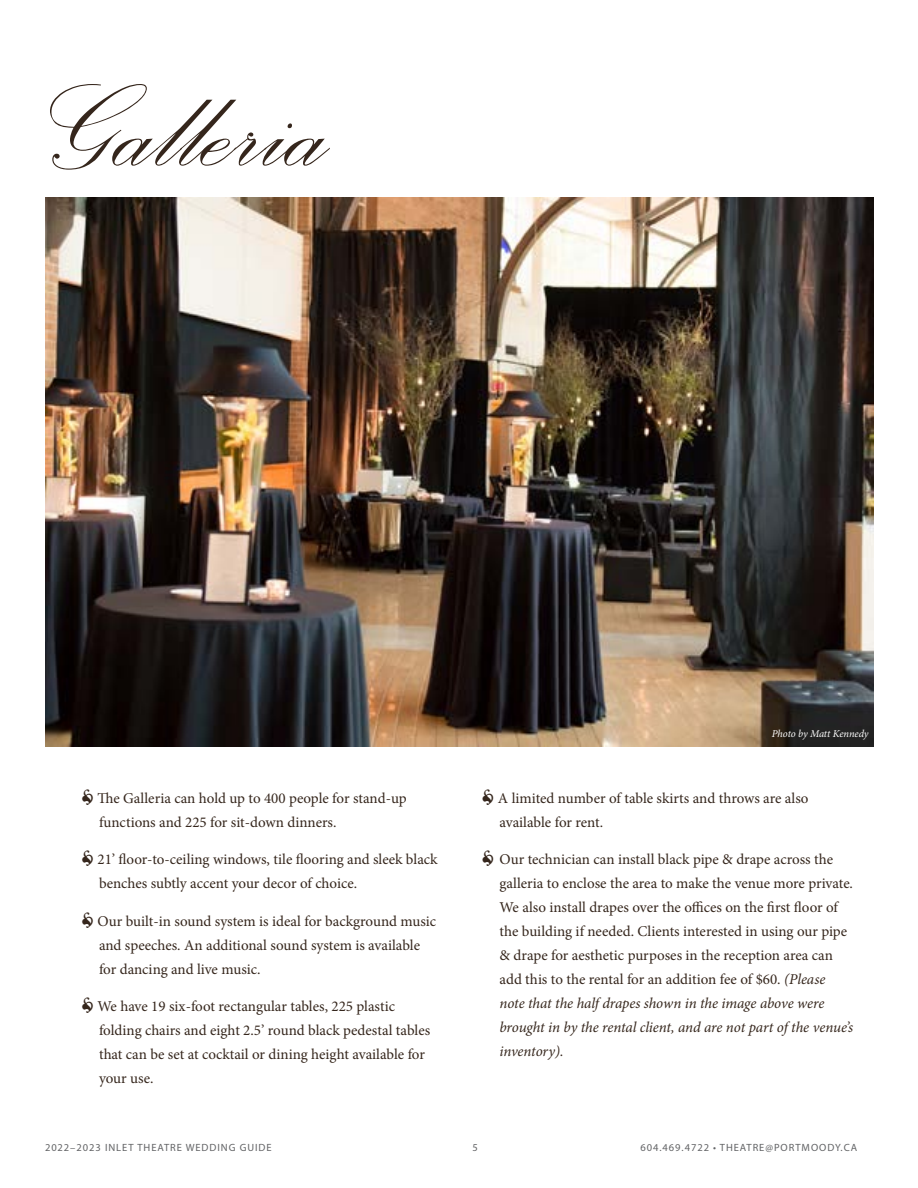
<style>
.page{position:relative;width:918px;height:1188px;background:#fff}
.page>*{position:absolute;margin:0;border:0;box-sizing:border-box;transform-origin:0 0}
.t1{font:153px "Palace Script";color:#35261c}
.t2{font:15px/24px "Minion Pro";color:#35261c}
.t3{font:10.5px "Myriad Pro";letter-spacing:.09em;color:#636466}
.t4{font:italic 10.5px "Minion Pro";letter-spacing:-.01em;color:#fff}
.s1{font-size:21px}
.s2{font-style:italic}
</style>
<div class="page">
<img style="left:45px;top:197px;width:828px;height:549px">
<h1 class="t1" style="left:44px;top:28px;width:287px">Galleria</h1>
<p class="t2" style="left:99px;top:786px;width:309px;text-indent:-18px"><span class="s1">•</span> The Galleria can hold up to 400 people for stand-up functions and 225 for sit-down dinners.</p>
<p class="t2" style="left:99px;top:848px;width:340px;text-indent:-18px"><span class="s1">•</span> 21’ floor-to-ceiling windows, tile flooring and sleek black benches subtly accent your decor of choice.</p>
<p class="t2" style="left:99px;top:909px;width:339px;text-indent:-18px"><span class="s1">•</span> Our built-in sound system is ideal for background music and speeches. An additional sound system is available for dancing and live music.</p>
<p class="t2" style="left:99px;top:995px;width:333px;text-indent:-18px"><span class="s1">•</span> We have 19 six-foot rectangular tables, 225 plastic folding chairs and eight 2.5’ round black pedestal tables that can be set at cocktail or dining height available for your use.</p>
<p class="t4" style="left:772px;top:727px;width:98px">Photo by Matt Kennedy</p>
<p class="t2" style="left:500px;top:786px;width:311px;text-indent:-18px"><span class="s1">•</span> A limited number of table skirts and throws are also available for rent.</p>
<p class="t2" style="left:500px;top:848px;width:355px;text-indent:-18px"><span class="s1">•</span> Our technician can install black pipe &amp; drape across the galleria to enclose the area to make the venue more private.<br>We also install drapes over the offices on the first floor of the building if needed. Clients interested in using our pipe &amp; drape for aesthetic purposes in the reception area can add this to the rental for an addition fee of $60. <span class="s2">(Please note that the half drapes shown in the image above were brought in by the rental client, and are not part of the venue’s inventory).</span></p>
<p class="t3" style="left:45px;top:1141px;width:228px">2022–2023 INLET THEATRE WEDDING GUIDE</p>
<p class="t3" style="left:472px;top:1141px;width:7px">5</p>
<p class="t3" style="left:641px;top:1141px;width:218px">604.469.4722 • THEATRE@PORTMOODY.CA</p>
</div>
